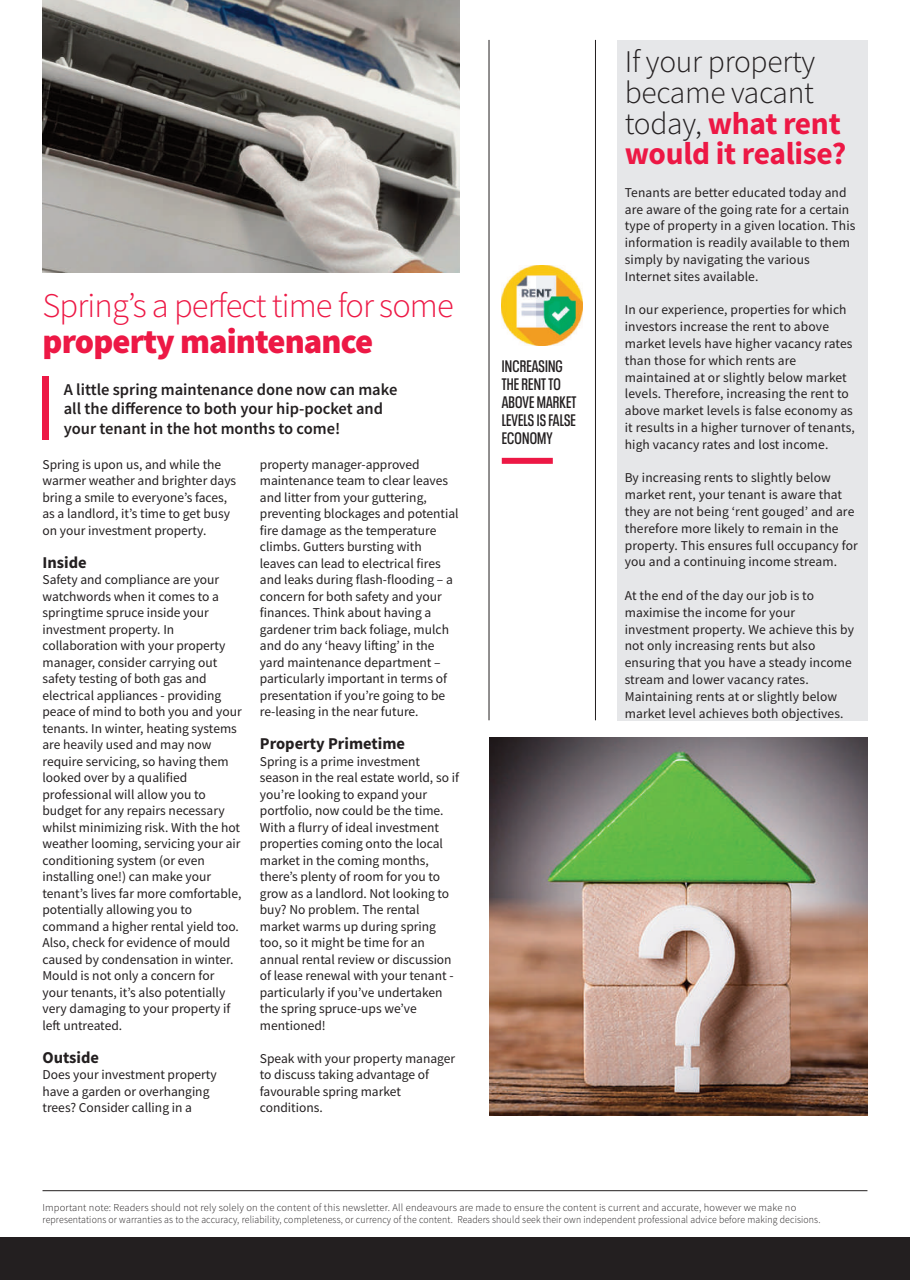
<style>
.page{position:relative;width:910px;height:1280px;background:#fff}
.page>*{position:absolute;margin:0;border:0;box-sizing:border-box;transform-origin:0 0}
.t1{font:300 34.5px "Source Sans Pro";letter-spacing:-.025em;color:#ed1845}
.t2{font:900 34.5px "Source Sans Pro";letter-spacing:-.025em;color:#ed1845}
.t3{font:300 31.5px/30.8px "Source Sans Pro";letter-spacing:-.01em;color:#231f20}
.t4{font:600 16.5px/19.5px "Source Sans Pro";color:#231f20}
.t5{font:600 condensed 16.5px/18px "Neue Plak";letter-spacing:.01em;color:#231f20}
.t6{font:700 16.5px "Source Sans Pro";color:#231f20}
.t7{font:13.5px/16.5px "Source Sans Pro";color:#231f20}
.t8{font:300 10.5px/12px "Source Sans Pro";letter-spacing:.015em;color:#231f20}
.s1{font-weight:700;color:#ed1845}
</style>
<div class="page">
<div style="left:0;top:1237px;width:910px;height:43px;background:#231f20"></div>
<hr style="left:43px;top:1190px;width:824px;height:1px;background:#231f20">
<div style="left:617px;top:40px;width:250px;height:680px;background:#e6e7e9"></div>
<img style="left:502px;top:265px;width:80px;height:81px">
<img style="left:43px;top:0;width:416px;height:272px">
<hr style="left:489px;top:40px;width:1px;height:680px;background:#231f20">
<hr style="left:595px;top:40px;width:1px;height:680px;background:#231f20">
<div style="left:502px;top:458px;width:51px;height:6px;background:#ed1845"></div>
<div style="left:43px;top:376px;width:6px;height:64px;background:#ed1845"></div>
<img style="left:489px;top:737px;width:378px;height:379px">
<h1 class="t1" style="left:43px;top:292px;width:413px">Spring’s a perfect time for some</h1>
<h1 class="t2" style="left:43px;top:321px;width:332px">property maintenance</h1>
<p class="t4" style="left:64px;top:381px;width:335px">A little spring maintenance done now can make all the difference to both your hip-pocket and your tenant in the hot months to come!</p>
<p class="t7" style="left:43px;top:457px;width:195px">Spring is upon us, and while the warmer weather and brighter days bring a smile to everyone’s faces, as a landlord, it’s time to get busy on your investment property.</p>
<p class="t6" style="left:43px;top:556px;width:46px">Inside</p>
<p class="t7" style="left:43px;top:573px;width:201px">Safety and compliance are your watchwords when it comes to a springtime spruce inside your investment property. In collaboration with your property manager, consider carrying out safety testing of both gas and electrical appliances - providing peace of mind to both you and your tenants. In winter, heating systems are heavily used and may now require servicing, so having them looked over by a qualified professional will allow you to budget for any repairs necessary whilst minimizing risk. With the hot weather looming, servicing your air conditioning system (or even installing one!) can make your tenant’s lives far more comfortable, potentially allowing you to command a higher rental yield too.<br>Also, check for evidence of mould caused by condensation in winter.<br>Mould is not only a concern for your tenants, it’s also potentially very damaging to your property if left untreated.</p>
<p class="t6" style="left:43px;top:1051px;width:58px">Outside</p>
<p class="t7" style="left:43px;top:1068px;width:176px">Does your investment property have a garden or overhanging trees? Consider calling in a</p>
<p class="t7" style="left:260px;top:457px;width:200px">property manager-approved maintenance team to clear leaves and litter from your guttering, preventing blockages and potential fire damage as the temperature climbs. Gutters bursting with leaves can lead to electrical fires and leaks during flash-flooding – a concern for both safety and your finances. Think about having a gardener trim back foliage, mulch and do any ‘heavy lifting’ in the yard maintenance department – particularly important in terms of presentation if you’re going to be re-leasing in the near future.</p>
<p class="t6" style="left:260px;top:738px;width:147px">Property Primetime</p>
<p class="t7" style="left:260px;top:754px;width:201px">Spring is a prime investment season in the real estate world, so if you’re looking to expand your portfolio, now could be the time.<br>With a flurry of ideal investment properties coming onto the local market in the coming months, there’s plenty of room for you to grow as a landlord. Not looking to buy? No problem. The rental market warms up during spring too, so it might be time for an annual rental review or discussion of lease renewal with your tenant - particularly if you’ve undertaken the spring spruce-ups we’ve mentioned!</p>
<p class="t7" style="left:260px;top:1051px;width:197px">Speak with your property manager to discuss taking advantage of favourable spring market conditions.</p>
<p class="t5" style="left:502px;top:357px;width:76px">INCREASING<br>THE RENT TO<br>ABOVE MARKET<br>LEVELS IS FALSE<br>ECONOMY</p>
<h2 class="t3" style="left:625px;top:49px;width:223px">If your property became vacant today, <span class="s1">what rent would it realise?</span></h2>
<p class="t7" style="left:625px;top:185px;width:232px">Tenants are better educated today and are aware of the going rate for a certain type of property in a given location. This information is readily available to them simply by navigating the various Internet sites available.</p>
<p class="t7" style="left:625px;top:303px;width:232px">In our experience, properties for which investors increase the rent to above market levels have higher vacancy rates than those for which rents are maintained at or slightly below market levels. Therefore, increasing the rent to above market levels is false economy as it results in a higher turnover of tenants, high vacancy rates and lost income.</p>
<p class="t7" style="left:625px;top:471px;width:235px">By increasing rents to slightly below market rent, your tenant is aware that they are not being ‘rent gouged’ and are therefore more likely to remain in the property. This ensures full occupancy for you and a continuing income stream.</p>
<p class="t7" style="left:625px;top:588px;width:231px">At the end of the day our job is to maximise the income for your investment property. We achieve this by not only increasing rents but also ensuring that you have a steady income stream and lower vacancy rates.<br>Maintaining rents at or slightly below market level achieves both objectives.</p>
<p class="t8" style="left:43px;top:1203px;width:779px">Important note: Readers should not rely solely on the content of this newsletter. All endeavours are made to ensure the content is current and accurate, however we make no representations or warranties as to the accuracy, reliability, completeness, or currency of the content. Readers should seek their own independent professional advice before making decisions.</p>
</div>
